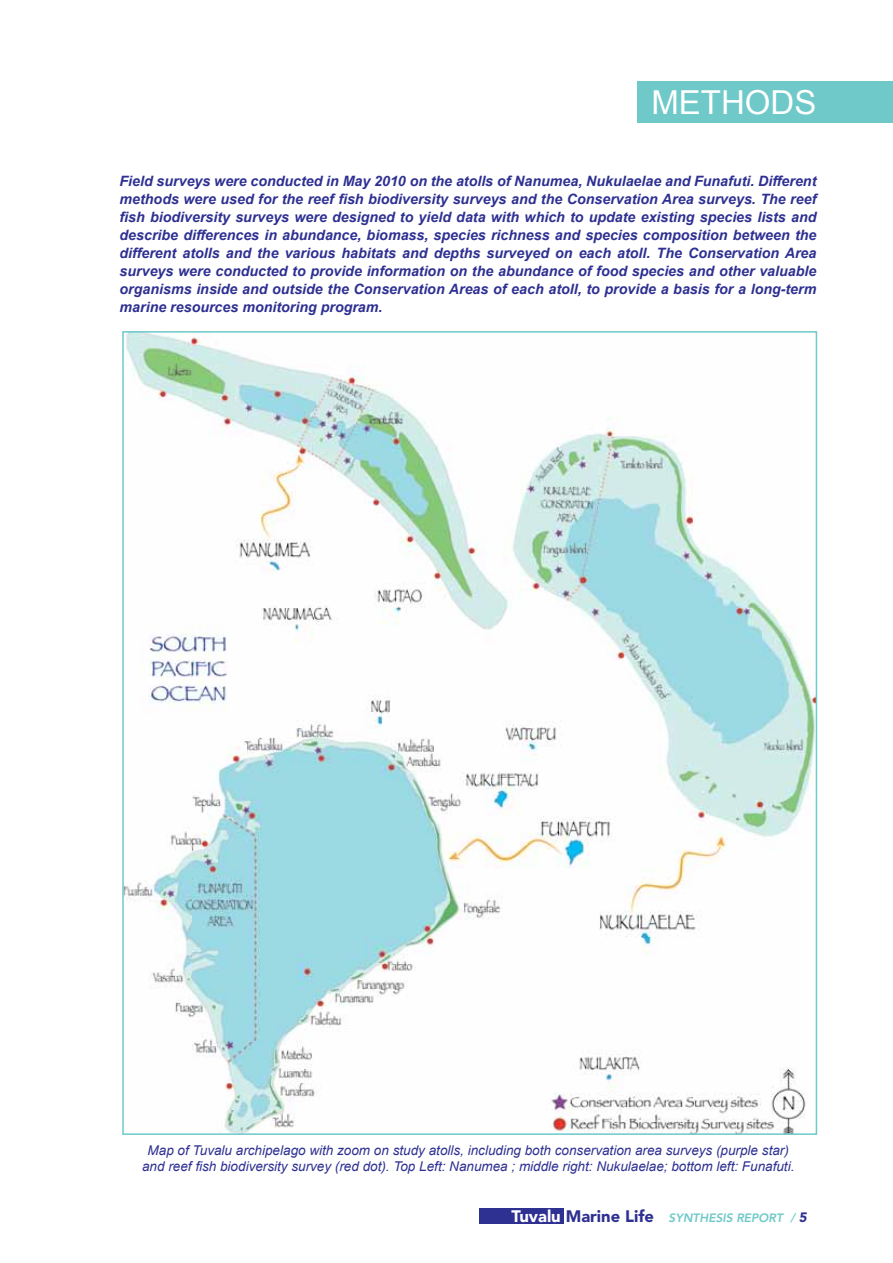
<style>
.page{position:relative;width:893px;height:1263px;background:#fff}
.page>*{position:absolute;margin:0;border:0;box-sizing:border-box;transform-origin:0 0}
.t1{font:33px "Arial";color:#fff}
.t2{font:italic 700 14.25px/18px "Arial";color:#2e3092;text-align:justify}
.t3{font:italic 13.5px/16.2px "Arial";color:#2e3092;text-align:center}
.t4{font:italic 800 12px "Avenir";color:#6ec9c8}
.s1{font-weight:900;font-style:normal;font-size:16.5px;color:#fff}
.s2{font-weight:900;font-style:normal;font-size:16.5px;color:#2e3092}
.s3{font-weight:900;font-size:13.5px;color:#2e3092}
</style>
<div class="page">
<div style="left:638px;top:81px;width:255px;height:42px;background:#6ec9c8"></div>
<div style="left:480px;top:1208px;width:84px;height:16px;background:#2e3092"></div>
<img style="left:125px;top:334px;width:689px;height:798px">
<h1 class="t1" style="left:651px;top:81px;width:166px">METHODS</h1>
<p class="t2" style="left:120px;top:172px;width:698px">Field surveys were conducted in May 2010 on the atolls of Nanumea, Nukulaelae and Funafuti. Different methods were used for the reef fish biodiversity surveys and the Conservation Area surveys. The reef fish biodiversity surveys were designed to yield data with which to update existing species lists and describe differences in abundance, biomass, species richness and species composition between the different atolls and the various habitats and depths surveyed on each atoll. The Conservation Area surveys were conducted to provide information on the abundance of food species and other valuable organisms inside and outside the Conservation Areas of each atoll, to provide a basis for a long-term marine resources monitoring program.</p>
<p class="t3" style="left:142px;top:1142px;width:654px">Map of Tuvalu archipelago with zoom on study atolls, including both conservation area surveys (purple star) and reef fish biodiversity survey (red dot). Top Left: Nanumea ; middle right: Nukulaelae; bottom left: Funafuti.</p>
<p class="t4" style="left:511px;top:1211px;width:297px"><span class="s1">Tuvalu</span> <span class="s2">Marine Life</span> SYNTHESIS REPORT / <span class="s3">5</span></p>
</div>
